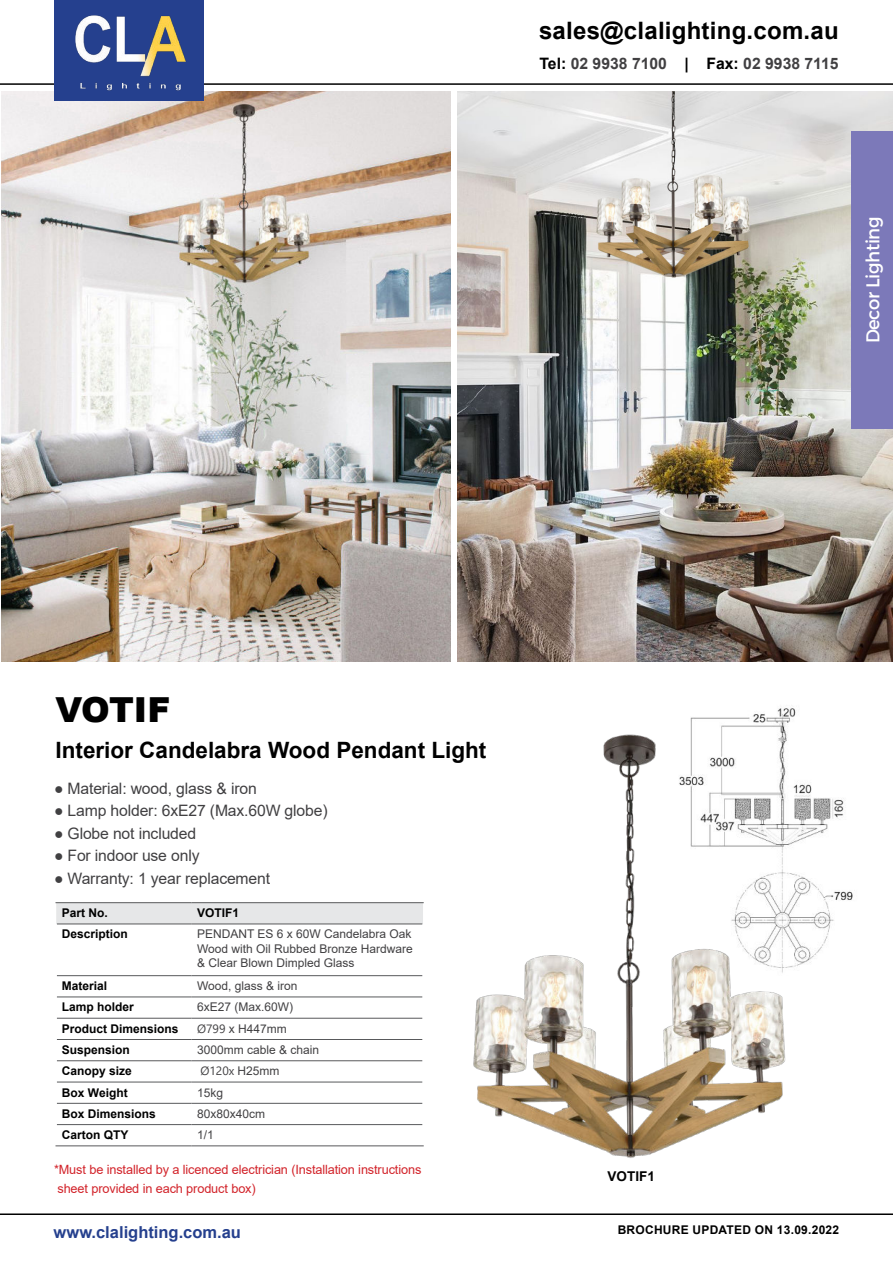
<style>
.page{position:relative;width:893px;height:1263px;background:#fff}
.page>*{position:absolute;margin:0;border:0;box-sizing:border-box;transform-origin:0 0}
.t1{font:900 34.5px "Arial";letter-spacing:-.015em;color:#000}
.t2{font:700 24px "Arial";letter-spacing:.01em;color:#000}
.t3{font:700 22.5px "Arial";color:#000}
.t4{font:18.9px "Argentum Sans";letter-spacing:-.025em;color:#fff;scale:.95 1}
.t5{font:700 16.5px "Arial";color:#25408e}
.t6{font:15.75px "Arial";letter-spacing:-.01em;color:#414042}
.t7{font:700 15.75px "Arial";color:#414042}
.t8{font:700 13.5px "Arial";color:#000}
.t9{font:12.75px/19.5px "Arial";letter-spacing:-.01em;color:#d2232a}
.t10{font:12px/14.4px "Arial";color:#414042;text-align:justify}
.t11{font:700 12px "Arial";color:#000}
.t12{font:700 12px "Arial";letter-spacing:.02em;color:#000}
.t13{font:12px "Segoe UI";color:#414042}
.s1{color:#000}
.s2{font-family:"Segoe UI"}
.s3{font-family:"Arial"}
</style>
<div class="page">
<img style="left:458px;top:92px;width:435px;height:569px">
<img style="left:2px;top:92px;width:449px;height:569px">
<hr style="left:0;top:83px;width:893px;height:2px;background:#000">
<div style="left:54px;top:0;width:149px;height:101px;background:#25408e"></div>
<img style="left:75px;top:15px;width:112px;height:76px">
<hr style="left:0;top:1213px;width:893px;height:2px;background:#000">
<div style="left:851px;top:131px;width:42px;height:298px;background:#7c79b9"></div>
<svg style="left:56px;top:903px;width:367px;height:21px;background:#e1e2e3"></svg>
<hr style="left:56px;top:902px;width:135px;height:1px;background:#58595b">
<hr style="left:191px;top:902px;width:233px;height:1px;background:#58595b">
<hr style="left:57px;top:924px;width:134px;height:1px;background:#58595b">
<hr style="left:191px;top:924px;width:231px;height:1px;background:#58595b">
<hr style="left:57px;top:975px;width:134px;height:1px;background:#58595b">
<hr style="left:191px;top:975px;width:231px;height:1px;background:#58595b">
<hr style="left:57px;top:997px;width:134px;height:1px;background:#58595b">
<hr style="left:191px;top:997px;width:231px;height:1px;background:#58595b">
<hr style="left:57px;top:1018px;width:134px;height:1px;background:#58595b">
<hr style="left:191px;top:1018px;width:231px;height:1px;background:#58595b">
<hr style="left:57px;top:1039px;width:134px;height:1px;background:#58595b">
<hr style="left:191px;top:1039px;width:231px;height:1px;background:#58595b">
<hr style="left:57px;top:1060px;width:134px;height:1px;background:#58595b">
<hr style="left:191px;top:1060px;width:231px;height:1px;background:#58595b">
<hr style="left:57px;top:1082px;width:134px;height:1px;background:#58595b">
<hr style="left:191px;top:1082px;width:231px;height:1px;background:#58595b">
<hr style="left:57px;top:1103px;width:134px;height:1px;background:#58595b">
<hr style="left:191px;top:1103px;width:231px;height:1px;background:#58595b">
<hr style="left:57px;top:1124px;width:134px;height:1px;background:#58595b">
<hr style="left:191px;top:1124px;width:231px;height:1px;background:#58595b">
<hr style="left:56px;top:1145px;width:135px;height:1px;background:#58595b">
<hr style="left:191px;top:1145px;width:233px;height:1px;background:#58595b">
<img style="left:779px;top:708px;width:74px;height:250px">
<img style="left:473px;top:709px;width:339px;height:449px">
<h2 class="t2" style="left:539px;top:21px;width:301px">sales@clalighting.com.au</h2>
<h3 class="t7" style="left:539px;top:57px;width:301px"><span class="s1">Tel:</span> 02 9938 7100 <span class="s1">| Fax:</span> 02 9938 7115</h3>
<h3 class="t4" style="left:865px;top:343px;width:135px;rotate:-90deg">Decor Lighting</h3>
<h1 class="t1" style="left:56px;top:689px;width:116px">VOTIF</h1>
<h3 class="t3" style="left:56px;top:741px;width:432px">Interior Candelabra Wood Pendant Light</h3>
<h3 class="t6" style="left:54px;top:777px;width:204px">● Material: wood, glass &amp; iron</h3>
<h3 class="t6" style="left:54px;top:800px;width:275px">● Lamp holder: 6xE27 (Max.60W globe)</h3>
<h3 class="t6" style="left:54px;top:822px;width:144px">● Globe not included</h3>
<h3 class="t6" style="left:54px;top:845px;width:147px">● For indoor use only</h3>
<h3 class="t6" style="left:54px;top:868px;width:218px">● Warranty: 1 year replacement</h3>
<p class="t11" style="left:62px;top:908px;width:48px">Part No.</p>
<p class="t11" style="left:197px;top:908px;width:44px">VOTIF1</p>
<p class="t11" style="left:62px;top:930px;width:68px">Description</p>
<p class="t10" style="left:197px;top:927px;width:217px">PENDANT ES 6 x 60W Candelabra Oak Wood with Oil Rubbed Bronze Hardware &amp; Clear Blown Dimpled Glass</p>
<p class="t11" style="left:62px;top:981px;width:47px">Material</p>
<p class="t10" style="left:197px;top:978px;width:102px">Wood, glass &amp; iron</p>
<p class="t11" style="left:62px;top:1003px;width:74px">Lamp holder</p>
<p class="t10" style="left:197px;top:1000px;width:98px">6xE27 (Max.60W)</p>
<p class="t11" style="left:62px;top:1024px;width:118px">Product Dimensions</p>
<p class="t10" style="left:197px;top:1021px;width:91px"><span class="s2">Ø799</span> x H447mm</p>
<p class="t11" style="left:62px;top:1045px;width:70px">Suspension</p>
<p class="t10" style="left:197px;top:1042px;width:124px">3000mm cable &amp; chain</p>
<p class="t11" style="left:62px;top:1066px;width:72px">Canopy size</p>
<p class="t13" style="left:200px;top:1064px;width:81px">Ø120x <span class="s3">H25mm</span></p>
<p class="t11" style="left:62px;top:1088px;width:67px">Box Weight</p>
<p class="t10" style="left:197px;top:1085px;width:28px">15kg</p>
<p class="t11" style="left:62px;top:1109px;width:96px">Box Dimensions</p>
<p class="t10" style="left:197px;top:1106px;width:70px">80x80x40cm</p>
<p class="t11" style="left:62px;top:1130px;width:68px">Carton QTY</p>
<p class="t10" style="left:197px;top:1127px;width:18px">1/1</p>
<p class="t9" style="left:54px;top:1159px;width:369px">*Must be installed by a licenced electrician (Installation instructions sheet provided in each product box)</p>
<p class="t8" style="left:608px;top:1171px;width:49px">VOTIF1</p>
<h3 class="t5" style="left:54px;top:1225px;width:189px">www.clalighting.com.au</h3>
<p class="t12" style="left:618px;top:1225px;width:223px">BROCHURE UPDATED ON 13.09.2022</p>
</div>
